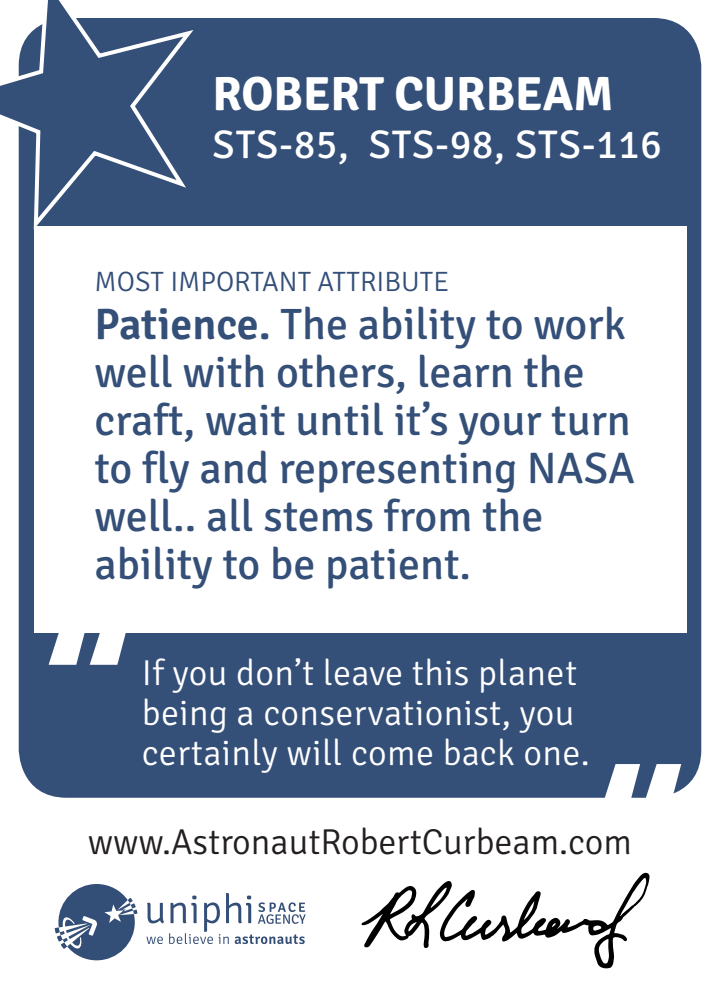
<style>
.page{position:relative;width:720px;height:1008px;background:#fff}
.page>*{position:absolute;margin:0;border:0;box-sizing:border-box;transform-origin:0 0}
.t1{font:900 192px "Avenir";color:#fff}
.t2{font:700 48px "Signika";color:#fff}
.t3{font:44px/48px "Signika";color:#344f78}
.t4{font:40px "Signika";letter-spacing:.02em;color:#fff}
.t5{font:300 36px/40px "Signika";letter-spacing:.01em;color:#fff}
.t6{font:300 36px "Signika";color:#231f20}
.t7{font:300 28px "Signika";color:#344f78}
.s1{font-weight:600}
</style>
<div class="page">
<div style="left:19px;top:18px;width:682px;height:780px;background:#344f78;border-radius:48px"></div>
<div style="left:34px;top:226px;width:652px;height:406px;background:#fff"></div>
<svg style="left:0;top:0;width:194px;height:235px"></svg>
<svg style="left:146px;top:893px;width:160px;height:51px"></svg>
<svg style="left:55px;top:884px;width:82px;height:76px"></svg>
<svg style="left:362px;top:873px;width:288px;height:95px"></svg>
<p class="t2" style="left:213px;top:65px;width:402px">ROBERT CURBEAM</p>
<p class="t4" style="left:213px;top:122px;width:451px">STS-85, STS-98, STS-116</p>
<p class="t7" style="left:95px;top:266px;width:356px">MOST IMPORTANT ATTRIBUTE</p>
<p class="t3" style="left:95px;top:301px;width:542px"><span class="s1">Patience.</span> The ability to work well with others, learn the craft, wait until it’s your turn to fly and representing NASA well.. all stems from the ability to be patient.</p>
<p class="t1" style="left:40px;top:515px;width:101px">“</p>
<p class="t5" style="left:142px;top:654px;width:437px">If you don’t leave this planet being a conservationist, you</p>
<p class="t5" style="left:142px;top:734px;width:450px">certainly will come back one.</p>
<p class="t1" style="left:590px;top:669px;width:101px">“</p>
<p class="t6" style="left:88px;top:822px;width:546px">www.AstronautRobertCurbeam.com</p>
</div>
